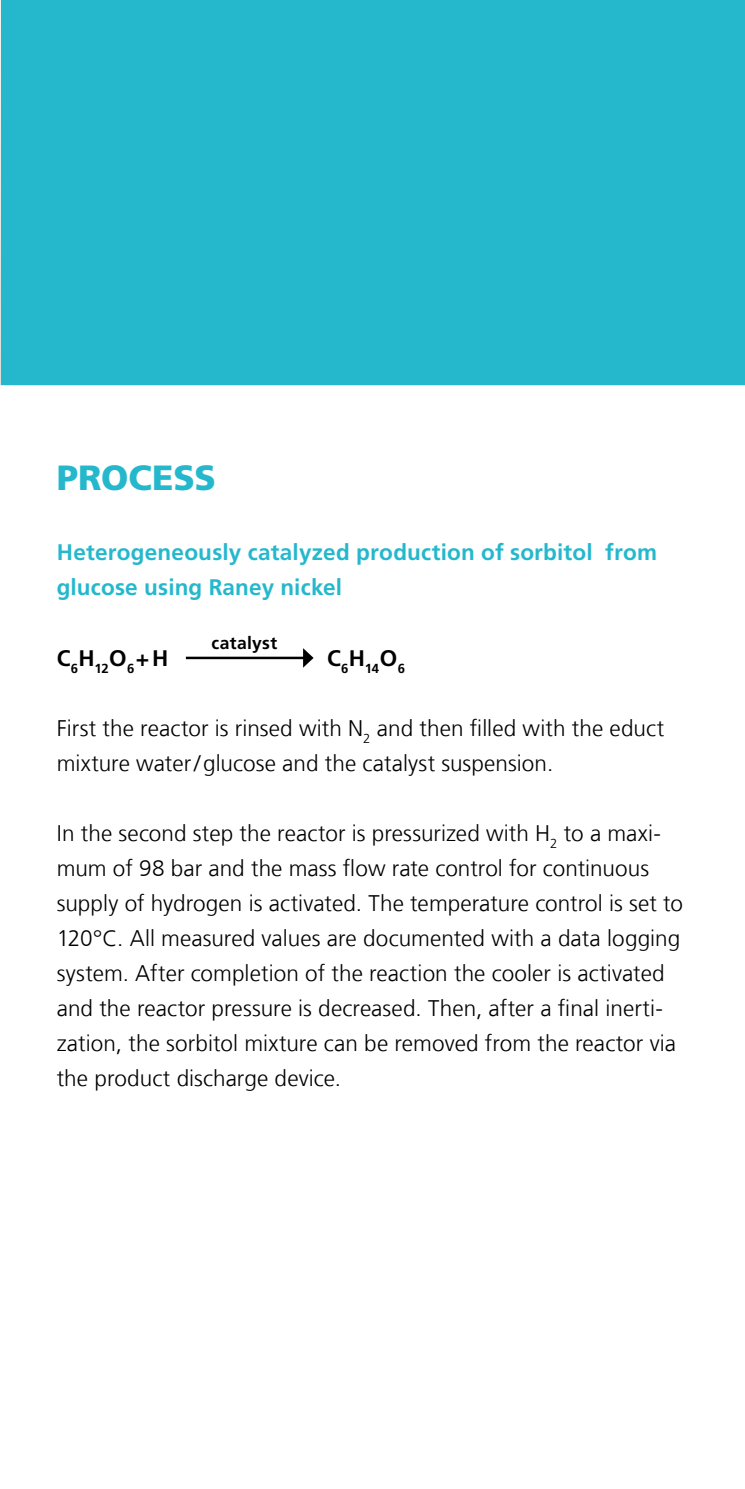
<style>
.page{position:relative;width:745px;height:1489px;background:#fff}
.page>*{position:absolute;margin:0;border:0;box-sizing:border-box;transform-origin:0 0}
.t1{font:900 35px "Frutiger LT Com";color:#25b8cd}
.t2{font:300 22.5px/35px "Frutiger LT Com";letter-spacing:.005em;color:#000}
.t3{font:700 22.5px/35px "Frutiger LT Com";letter-spacing:.01em;color:#25b8cd}
.t4{font:700 22.5px "Frutiger LT Com";color:#000}
.t5{font:700 17.5px "Frutiger LT Com";letter-spacing:.015em;color:#000}
.t6{font:700 13px "Frutiger LT Com";color:#000}
</style>
<div class="page">
<div style="left:0;top:0;width:744px;height:385px;background:#25b8cd"></div>
<img style="left:0;top:0;width:1px;height:385px">
<hr style="left:186px;top:656px;width:118px;height:3px;background:#000">
<svg style="left:303px;top:648px;width:10px;height:19px"></svg>
<h1 class="t1" style="left:57px;top:457px;width:160px">PROCESS</h1>
<p class="t3" style="left:57px;top:535px;width:601px">Heterogeneously catalyzed production of sorbitol from glucose using Raney nickel</p>
<p class="t5" style="left:211px;top:632px;width:67px">catalyst</p>
<p class="t4" style="left:57px;top:644px;width:113px">C<sub>6</sub>H<sub>12</sub>O<sub>6</sub>+H</p>
<p class="t6" style="left:327px;top:661px;width:79px"><sup>C</sup>6<sup>H</sup>14<sup>O</sup>6</p>
<p class="t2" style="left:57px;top:710px;width:608px">First the reactor is rinsed with N<sub>2</sub> and then filled with the educt mixture water/glucose and the catalyst suspension.</p>
<p class="t2" style="left:57px;top:815px;width:627px">In the second step the reactor is pressurized with H<sub>2</sub> to a maxi&shy;mum of 98 bar and the mass flow rate control for continuous supply of hydrogen is activated. The temperature control is set to 120°C. All measured values are documented with a data logging system. After completion of the reaction the cooler is activated and the reactor pressure is decreased. Then, after a final inerti&shy;zation, the sorbitol mixture can be removed from the reactor via the product discharge device.</p>
</div>
